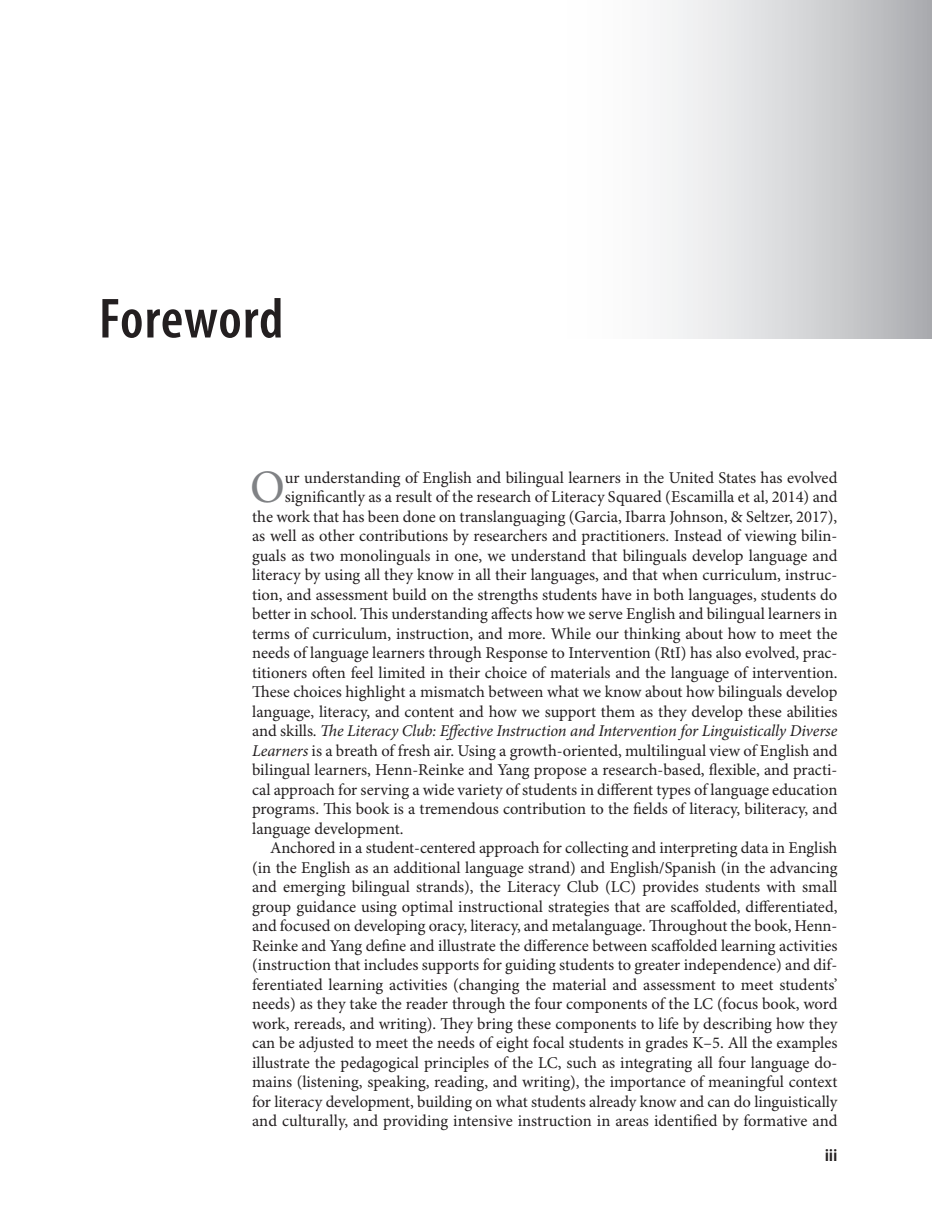
<style>
.page{position:relative;width:932px;height:1215px;background:#fff}
.page>*{position:absolute;margin:0;border:0;box-sizing:border-box;transform-origin:0 0}
.t1{font:600 condensed 57px "Myriad Pro";letter-spacing:.01em;color:#231f20}
.t2{font:46.5px "Minion Pro";color:#808285}
.t3{font:600 17.25px "Myriad Pro";color:#231f20}
.t4{font:16.5px "Minion Pro";color:#231f20}
.t5{font:italic 16.5px "Minion Pro";letter-spacing:-.015em;color:#231f20}
.s1{font-style:normal}
.s2{font-style:italic}
</style>
<div class="page">
<h1 class="t1" style="left:99px;top:283px;width:186px">Foreword</h1>
<h2 class="t2" style="left:250px;top:459px;width:36px">O</h2>
<p class="t4" style="left:285px;top:467px;width:554px">ur understanding of English and bilingual learners in the United States has evolved</p>
<p class="t4" style="left:285px;top:487px;width:554px">significantly as a result of the research of Literacy Squared (Escamilla et al, 2014) and</p>
<p class="t4" style="left:252px;top:506px;width:586px">the work that has been done on translanguaging (Garcia, Ibarra Johnson, &amp; Seltzer, 2017),</p>
<p class="t4" style="left:252px;top:526px;width:586px">as well as other contributions by researchers and practitioners. Instead of viewing bilin-</p>
<p class="t4" style="left:252px;top:546px;width:586px">guals as two monolinguals in one, we understand that bilinguals develop language and</p>
<p class="t4" style="left:252px;top:565px;width:586px">literacy by using all they know in all their languages, and that when curriculum, instruc-</p>
<p class="t4" style="left:252px;top:585px;width:586px">tion, and assessment build on the strengths students have in both languages, students do</p>
<p class="t4" style="left:252px;top:604px;width:587px">better in school. This understanding affects how we serve English and bilingual learners in</p>
<p class="t4" style="left:252px;top:624px;width:587px">terms of curriculum, instruction, and more. While our thinking about how to meet the</p>
<p class="t4" style="left:252px;top:643px;width:587px">needs of language learners through Response to Intervention (RtI) has also evolved, prac-</p>
<p class="t4" style="left:252px;top:663px;width:587px">titioners often feel limited in their choice of materials and the language of intervention.</p>
<p class="t4" style="left:252px;top:682px;width:586px">These choices highlight a mismatch between what we know about how bilinguals develop</p>
<p class="t4" style="left:252px;top:702px;width:587px">language, literacy, and content and how we support them as they develop these abilities</p>
<p class="t5" style="left:252px;top:720px;width:586px"><span class="s1">and skills.</span> The Literacy Club: Effective Instruction and Intervention for Linguistically Diverse</p>
<p class="t4" style="left:252px;top:741px;width:587px"><span class="s2">Learners</span> is a breath of fresh air. Using a growth-oriented, multilingual view of English and</p>
<p class="t4" style="left:252px;top:760px;width:587px">bilingual learners, Henn-Reinke and Yang propose a research-based, flexible, and practi-</p>
<p class="t4" style="left:252px;top:780px;width:586px">cal approach for serving a wide variety of students in different types of language education</p>
<p class="t4" style="left:252px;top:799px;width:586px">programs. This book is a tremendous contribution to the fields of literacy, biliteracy, and</p>
<p class="t4" style="left:252px;top:819px;width:153px">language development.</p>
<p class="t4" style="left:270px;top:838px;width:568px">Anchored in a student-centered approach for collecting and interpreting data in English</p>
<p class="t4" style="left:252px;top:858px;width:587px">(in the English as an additional language strand) and English/Spanish (in the advancing</p>
<p class="t4" style="left:252px;top:877px;width:587px">and emerging bilingual strands), the Literacy Club (LC) provides students with small</p>
<p class="t4" style="left:252px;top:897px;width:587px">group guidance using optimal instructional strategies that are scaffolded, differentiated,</p>
<p class="t4" style="left:252px;top:916px;width:587px">and focused on developing oracy, literacy, and metalanguage. Throughout the book, Henn-</p>
<p class="t4" style="left:252px;top:936px;width:587px">Reinke and Yang define and illustrate the difference between scaffolded learning activities</p>
<p class="t4" style="left:252px;top:955px;width:586px">(instruction that includes supports for guiding students to greater independence) and dif-</p>
<p class="t4" style="left:252px;top:975px;width:587px">ferentiated learning activities (changing the material and assessment to meet students’</p>
<p class="t4" style="left:252px;top:994px;width:587px">needs) as they take the reader through the four components of the LC (focus book, word</p>
<p class="t4" style="left:252px;top:1014px;width:586px">work, rereads, and writing). They bring these components to life by describing how they</p>
<p class="t4" style="left:252px;top:1033px;width:587px">can be adjusted to meet the needs of eight focal students in grades K–5. All the examples</p>
<p class="t4" style="left:252px;top:1053px;width:587px">illustrate the pedagogical principles of the LC, such as integrating all four language do-</p>
<p class="t4" style="left:252px;top:1072px;width:586px">mains (listening, speaking, reading, and writing), the importance of meaningful context</p>
<p class="t4" style="left:252px;top:1092px;width:586px">for literacy development, building on what students already know and can do linguistically</p>
<p class="t4" style="left:252px;top:1111px;width:587px">and culturally, and providing intensive instruction in areas identified by formative and</p>
<p class="t3" style="left:824px;top:1146px;width:14px">iii</p>
</div>
